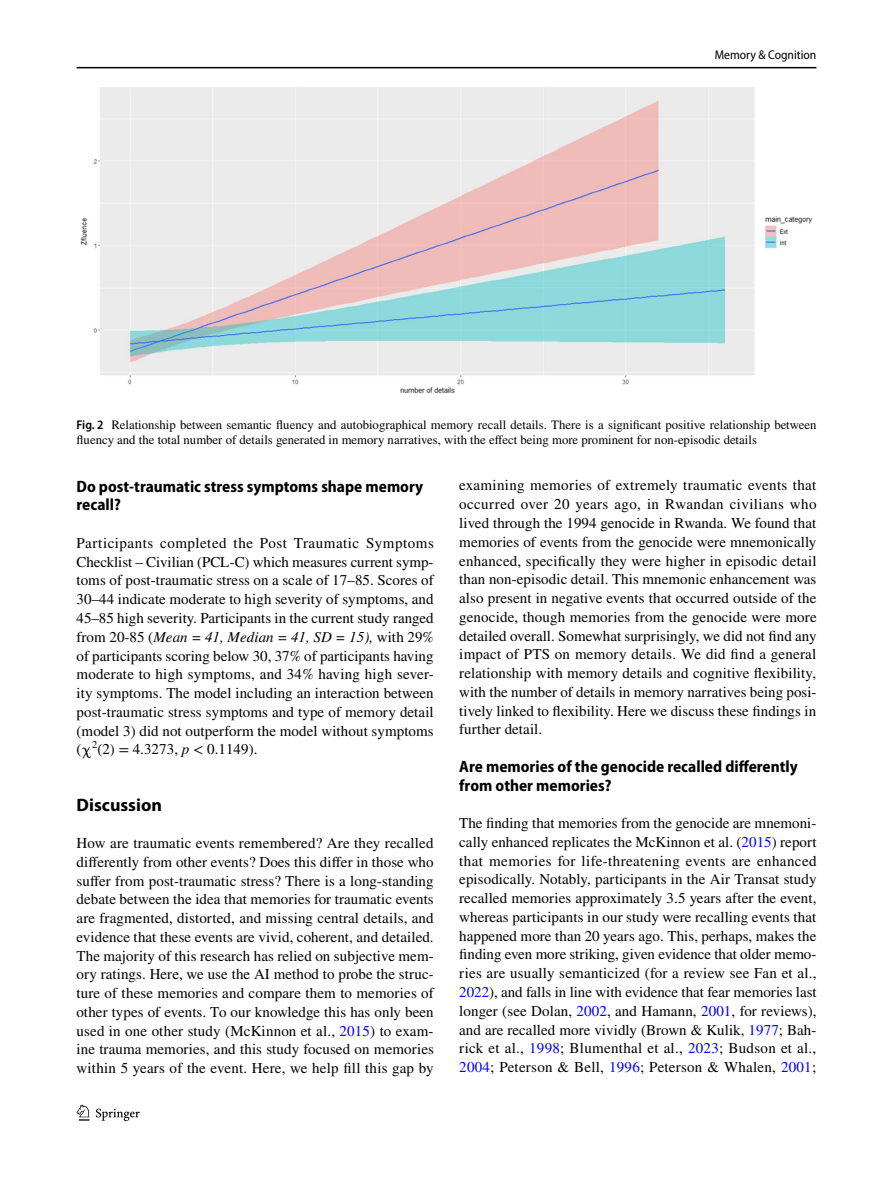
<style>
.page{position:relative;width:893px;height:1187px;background:#fff}
.page>*{position:absolute;margin:0;border:0;box-sizing:border-box;transform-origin:0 0}
.t1{font:700 18px "Myriad Pro";color:#000}
.t2{font:700 semi-condensed 16.5px/18.8px "Myriad Pro";color:#000}
.t3{font:15px/18.8px "STIX";letter-spacing:.005em;color:#000;text-align:justify}
.t4{font:12.75px/15px "STIX";color:#000}
.t5{font:semi-condensed 12.75px "Myriad Pro";color:#000}
.s1{font-family:"Myriad Pro";font-weight:600;font-stretch:semi-condensed}
.s2{font-style:italic}
.s3{font-family:"Code 2000"}
.s4{color:#00f}
</style>
<div class="page">
<hr style="left:77px;top:67px;width:739px;height:1px;background:#000">
<svg style="left:77px;top:1104px;width:12px;height:16px"></svg>
<svg style="left:96px;top:1108px;width:44px;height:12px"></svg>
<img style="left:81px;top:87px;width:731px;height:307px">
<p class="t5" style="left:715px;top:48px;width:103px">Memory &amp; Cognition</p>
<p class="t4" style="left:77px;top:418px;width:741px"><span class="s1">Fig. 2</span> Relationship between semantic fluency and autobiographical memory recall details. There is a significant positive relationship between fluency and the total number of details generated in memory narratives, with the effect being more prominent for non-episodic details</p>
<p class="t2" style="left:77px;top:477px;width:348px">Do post‑traumatic stress symptoms shape memory recall?</p>
<p class="t3" style="left:77px;top:534px;width:359px">Participants completed the Post Traumatic Symptoms Checklist – Civilian (PCL-C) which measures current symp&shy;toms of post-traumatic stress on a scale of 17–85. Scores of 30–44 indicate moderate to high severity of symptoms, and 45–85 high severity. Participants in the current study ranged from 20-85 (<span class="s2">Mean = 41, Median = 41, SD = 15),</span> with 29% of participants scoring below 30, 37% of participants having moderate to high symptoms, and 34% having high sever&shy;ity symptoms. The model including an interaction between post-traumatic stress symptoms and type of memory detail (model 3) did not outperform the model without symptoms (<span class="s3">χ</span><sup>2</sup>(2) = 4.3273, <span class="s2">p</span> &lt; 0.1149).</p>
<p class="t1" style="left:77px;top:792px;width:87px">Discussion</p>
<p class="t3" style="left:77px;top:834px;width:359px">How are traumatic events remembered? Are they recalled differently from other events? Does this differ in those who suffer from post-traumatic stress? There is a long-standing debate between the idea that memories for traumatic events are fragmented, distorted, and missing central details, and evidence that these events are vivid, coherent, and detailed.<br>The majority of this research has relied on subjective mem&shy;ory ratings. Here, we use the AI method to probe the struc&shy;ture of these memories and compare them to memories of other types of events. To our knowledge this has only been used in one other study (McKinnon et al., <span class="s4">2015</span>) to exam&shy;ine trauma memories, and this study focused on memories within 5 years of the event. Here, we help fill this gap by</p>
<p class="t3" style="left:459px;top:477px;width:359px">examining memories of extremely traumatic events that occurred over 20 years ago, in Rwandan civilians who lived through the 1994 genocide in Rwanda. We found that memories of events from the genocide were mnemonically enhanced, specifically they were higher in episodic detail than non-episodic detail. This mnemonic enhancement was also present in negative events that occurred outside of the genocide, though memories from the genocide were more detailed overall. Somewhat surprisingly, we did not find any impact of PTS on memory details. We did find a general relationship with memory details and cognitive flexibility, with the number of details in memory narratives being posi&shy;tively linked to flexibility. Here we discuss these findings in further detail.</p>
<p class="t2" style="left:459px;top:757px;width:340px">Are memories of the genocide recalled differently from other memories?</p>
<p class="t3" style="left:459px;top:814px;width:359px">The finding that memories from the genocide are mnemoni&shy;cally enhanced replicates the McKinnon et al. (<span class="s4">2015</span>) report that memories for life-threatening events are enhanced episodically. Notably, participants in the Air Transat study recalled memories approximately 3.5 years after the event, whereas participants in our study were recalling events that happened more than 20 years ago. This, perhaps, makes the finding even more striking, given evidence that older memo&shy;ries are usually semanticized (for a review see Fan et al., <span class="s4">2022</span>), and falls in line with evidence that fear memories last longer (see Dolan, <span class="s4">2002</span>, and Hamann, <span class="s4">2001</span>, for reviews), and are recalled more vividly (Brown &amp; Kulik, <span class="s4">1977</span>; Bah&shy;rick et al., <span class="s4">1998</span>; Blumenthal et al., <span class="s4">2023</span>; Budson et al., <span class="s4">2004</span>; Peterson &amp; Bell, <span class="s4">1996</span>; Peterson &amp; Whalen, <span class="s4">2001</span>;</p>
</div>
